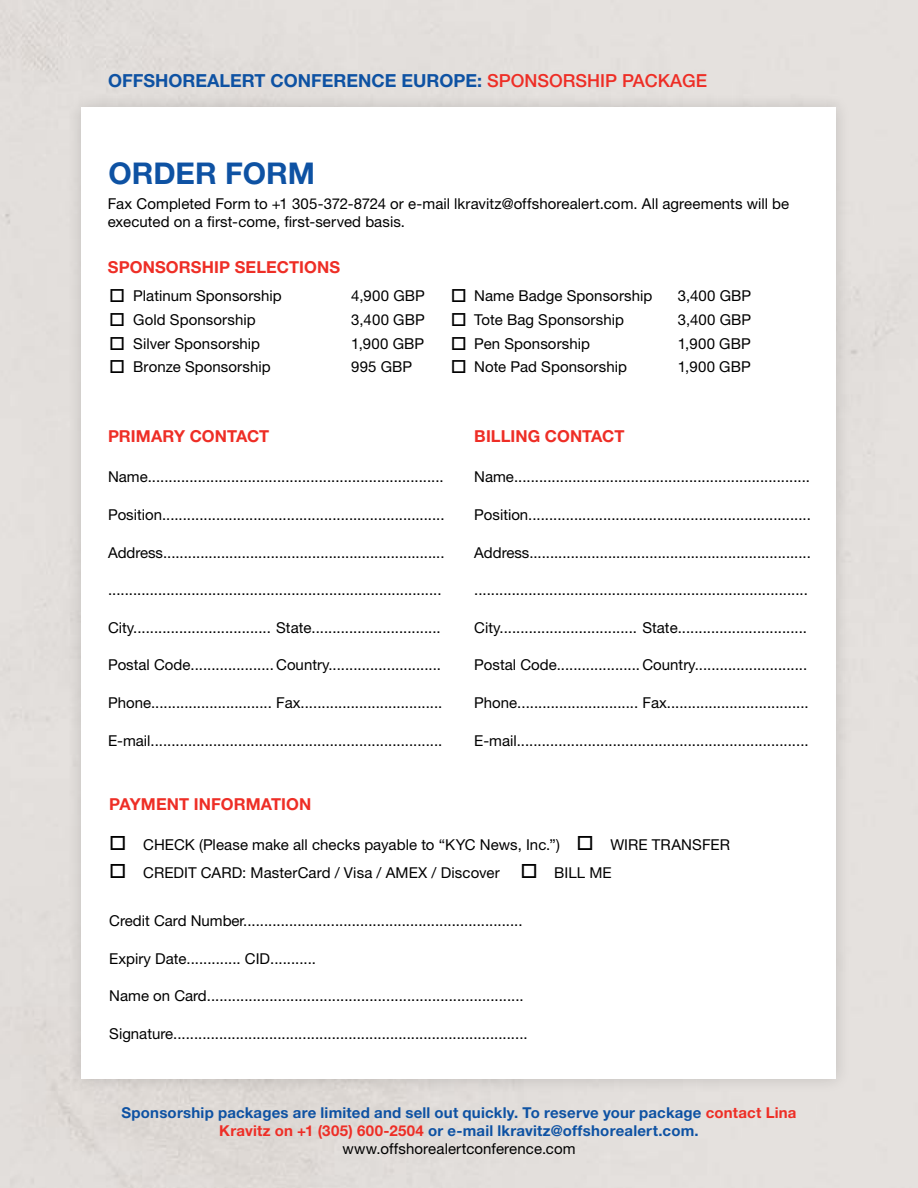
<style>
.page{position:relative;width:918px;height:1188px;background:#fff}
.page>*{position:absolute;margin:0;border:0;box-sizing:border-box;transform-origin:0 0}
.t1{font:700 30px "Helvetica Neue LT Std";color:#0e52a3}
.t2{font:700 18px "Helvetica Neue LT Std";color:#0e52a3}
.t3{font:500 18px "Helvetica Neue LT Std";color:#ee2e26}
.t4{font:700 16.5px "Helvetica Neue LT Std";color:#ee2e26}
.t5{font:15px/18px "Helvetica Neue LT Std";letter-spacing:.005em;color:#000}
.t6{font:700 15px/18px "Helvetica Neue LT Std";letter-spacing:.015em;color:#0e52a3;text-align:center}
.s1{font-weight:700;color:#0e52a3}
.s2{color:#ee2e26}
.s3{font-weight:400;color:#000}
</style>
<div class="page">
<div style="left:66px;top:92px;width:784px;height:1001px;background:#000;opacity:.15"></div>
<div style="left:82px;top:108px;width:754px;height:971px;background:#fff"></div>
<p class="t2" style="left:108px;top:70px;width:49px">Offshore</p>
<p class="t2" style="left:207px;top:70px;width:25px">Aler</p>
<p class="t2" style="left:254px;top:70px;width:81px">t Con ference</p>
<p class="t2" style="left:401px;top:70px;width:39px">Europe</p>
<p class="t3" style="left:477px;top:70px;width:232px"><span class="s1">:</span> SPONSORSHIP PACKAGE</p>
<h1 class="t1" style="left:108px;top:155px;width:45px">Order</h1>
<h1 class="t1" style="left:225px;top:155px;width:21px">For</h1>
<h1 class="t1" style="left:288px;top:155px;width:29px">m</h1>
<p class="t5" style="left:108px;top:195px;width:683px">Fax Completed Form to +1 305-372-8724 or e-mail lkravitz@offshorealert.com. All agreements will be executed on a first-come, first-served basis.</p>
<p class="t4" style="left:108px;top:257px;width:23px">Sponsorship</p>
<p class="t4" style="left:235px;top:257px;width:23px">Selec</p>
<p class="t4" style="left:289px;top:257px;width:21px">tions</p>
<p class="t5" style="left:109px;top:287px;width:174px">□ Platinum Sponsorship</p>
<p class="t5" style="left:351px;top:287px;width:75px">4,900 GBP</p>
<p class="t5" style="left:451px;top:287px;width:203px">□ Name Badge Sponsorship</p>
<p class="t5" style="left:678px;top:287px;width:75px">3,400 GBP</p>
<p class="t5" style="left:109px;top:311px;width:148px">□ Gold Sponsorship</p>
<p class="t5" style="left:351px;top:311px;width:75px">3,400 GBP</p>
<p class="t5" style="left:451px;top:311px;width:175px">□ Tote Bag Sponsorship</p>
<p class="t5" style="left:678px;top:311px;width:75px">3,400 GBP</p>
<p class="t5" style="left:109px;top:334px;width:152px">□ Silver Sponsorship</p>
<p class="t5" style="left:351px;top:334px;width:74px">1,900 GBP</p>
<p class="t5" style="left:451px;top:334px;width:141px">□ Pen Sponsorship</p>
<p class="t5" style="left:678px;top:334px;width:74px">1,900 GBP</p>
<p class="t5" style="left:109px;top:358px;width:163px">□ Bronze Sponsorship</p>
<p class="t5" style="left:351px;top:358px;width:63px">995 GBP</p>
<p class="t5" style="left:451px;top:358px;width:178px">□ Note Pad Sponsorship</p>
<p class="t5" style="left:678px;top:358px;width:74px">1,900 GBP</p>
<p class="t4" style="left:108px;top:426px;width:162px">Pri mary CONTACT</p>
<p class="t5" style="left:108px;top:467px;width:337px">Name.......................................................................</p>
<p class="t5" style="left:108px;top:505px;width:338px">Position....................................................................</p>
<p class="t5" style="left:108px;top:543px;width:338px">Address....................................................................</p>
<p class="t5" style="left:108px;top:580px;width:335px">................................................................................</p>
<p class="t5" style="left:108px;top:618px;width:334px">City................................. State...............................</p>
<p class="t5" style="left:108px;top:656px;width:335px">Postal Code.................... Country...........................</p>
<p class="t5" style="left:108px;top:694px;width:336px">Phone............................. Fax..................................</p>
<p class="t5" style="left:108px;top:732px;width:336px">E-mail......................................................................</p>
<p class="t4" style="left:474px;top:426px;width:22px">Billing</p>
<p class="t4" style="left:545px;top:426px;width:81px">CONTACT</p>
<p class="t5" style="left:474px;top:467px;width:337px">Name.......................................................................</p>
<p class="t5" style="left:474px;top:505px;width:338px">Position....................................................................</p>
<p class="t5" style="left:474px;top:543px;width:338px">Address....................................................................</p>
<p class="t5" style="left:474px;top:580px;width:335px">................................................................................</p>
<p class="t5" style="left:474px;top:618px;width:334px">City................................. State...............................</p>
<p class="t5" style="left:474px;top:656px;width:335px">Postal Code.................... Country...........................</p>
<p class="t5" style="left:474px;top:694px;width:336px">Phone............................. Fax..................................</p>
<p class="t5" style="left:474px;top:732px;width:336px">E-mail......................................................................</p>
<p class="t4" style="left:109px;top:794px;width:203px">PAYM ENT INFORMATION</p>
<p class="t5" style="left:109px;top:836px;width:622px">□ CHECK (Please make all checks payable to “KYC News, Inc.”) □ WIRE TRANSFER</p>
<p class="t5" style="left:109px;top:863px;width:504px">□ CREDIT CARD: MasterCard / Visa / AMEX / Discover □ BILL ME</p>
<p class="t5" style="left:109px;top:911px;width:415px">Credit Card Number...................................................................</p>
<p class="t5" style="left:109px;top:949px;width:208px">Expiry Date............. CID...........</p>
<p class="t5" style="left:109px;top:987px;width:416px">Name on Card............................................................................</p>
<p class="t5" style="left:109px;top:1025px;width:420px">Signature.....................................................................................</p>
<p class="t6" style="left:122px;top:1103px;width:676px">Sponsorship packages are limited and sell out quickly. To reserve your package <span class="s2">contact Lina<br>Kravitz on +1 (305) 600-2504</span> or e-mail lkravitz@offshorealert.com. <span class="s3">www.offshorealertconference.com</span></p>
</div>
